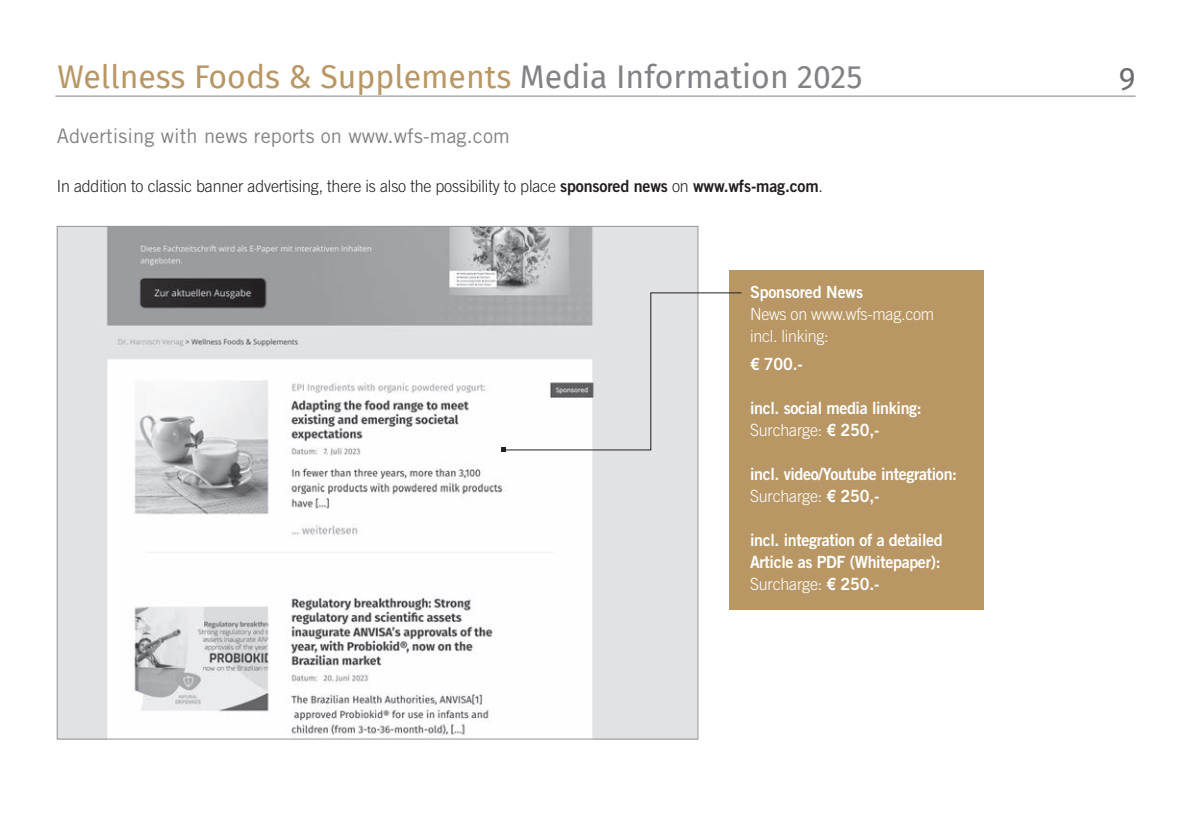
<style>
.page{position:relative;width:1191px;height:840px;background:#fff}
.page>*{position:absolute;margin:0;border:0;box-sizing:border-box;transform-origin:0 0}
.t1{font:32px "Fira Sans";color:#b99764}
.t2{font:32px "Fira Sans";color:#6c6d70}
.t3{font:20px "Trade Gothic LT Std";letter-spacing:.005em;color:#808285}
.t4{font:16.8px/22px "Trade Gothic LT Std Bd 2";letter-spacing:-.02em;color:#fff;scale:.95 1}
.t5{font:300 16.8px "Trade Gothic LT Std";letter-spacing:-.01em;color:#231f20;scale:.95 1}
.t6{font:300 16.8px/22px "Trade Gothic LT Std";letter-spacing:-.01em;color:#fff;scale:.95 1}
.s1{color:#808285}
.s2{font-family:"Trade Gothic LT Std Bd 2";font-weight:400}
</style>
<div class="page">
<hr style="left:55px;top:96px;width:1080px;height:1px;background:#808285">
<div style="left:729px;top:270px;width:254px;height:339px;background:#b99764"></div>
<img style="left:59px;top:228px;width:637px;height:508px">
<svg style="left:502px;top:292px;width:240px;height:159px"></svg>
<h1 class="t1" style="left:57px;top:53px;width:806px">Wellness Foods &amp; Supplements <span class="s1">Media Information 2025</span></h1>
<h1 class="t2" style="left:1118px;top:55px;width:18px">9</h1>
<p class="t3" style="left:57px;top:124px;width:454px">Advertising with news reports on www.wfs-mag.com</p>
<p class="t5" style="left:57px;top:176px;width:808px">In addition to classic banner advertising, there is also the possibility to place <span class="s2">sponsored news</span> on <span class="s2">www.wfs-mag.com</span>.</p>
<p class="t4" style="left:750px;top:280px;width:120px">Sponsored News</p>
<p class="t6" style="left:750px;top:302px;width:195px">News on www.wfs-mag.com incl. linking:</p>
<p class="t4" style="left:750px;top:352px;width:57px">€ 700.-</p>
<p class="t4" style="left:750px;top:396px;width:182px">incl. social media linking:</p>
<p class="t6" style="left:750px;top:418px;width:138px">Surcharge: <span class="s2">€ 250,-</span></p>
<p class="t4" style="left:750px;top:462px;width:219px">incl. video/Youtube integration:</p>
<p class="t6" style="left:750px;top:484px;width:138px">Surcharge: <span class="s2">€ 250,-</span></p>
<p class="t4" style="left:750px;top:528px;width:204px">incl. integration of a detailed<br>Article as PDF (Whitepaper):</p>
<p class="t6" style="left:750px;top:572px;width:138px">Surcharge: <span class="s2">€ 250.-</span></p>
</div>
